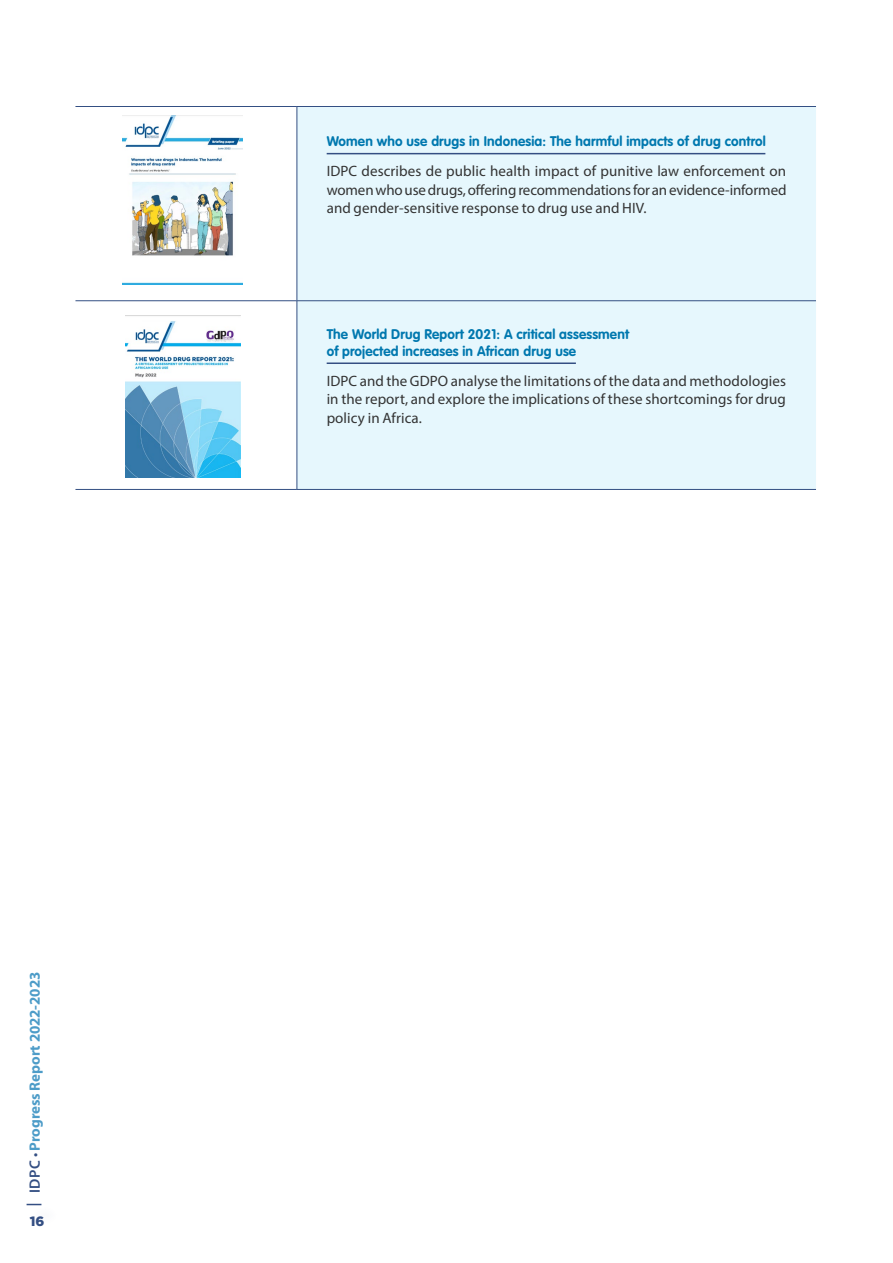
<style>
.page{position:relative;width:893px;height:1263px;background:#fff}
.page>*{position:absolute;margin:0;border:0;box-sizing:border-box;transform-origin:0 0}
.t1{font:15px/18.8px "Myriad Pro";letter-spacing:.005em;color:#333;text-align:justify}
.t2{font:700 15px "Myriad Pro";letter-spacing:-.005em;color:#4d9cc8}
.t3{font:700 13.8px/17.1px "VAG Rounded Std";letter-spacing:.01em;color:#0078af}
.t4{font:900 13.5px "Gotham";color:#344f83}
.s1{font-weight:600;color:#344f83}
.s2{font-weight:400;color:#344f83}
</style>
<div class="page">
<svg style="left:27px;top:1204px;width:14px;height:1px"></svg>
<div style="left:298px;top:107px;width:518px;height:382px;background:#e6f7fd"></div>
<hr style="left:297px;top:106px;width:519px;height:1px;background:#344f83">
<hr style="left:297px;top:300px;width:519px;height:1px;background:#344f83">
<hr style="left:297px;top:489px;width:519px;height:1px;background:#344f83">
<hr style="left:297px;top:107px;width:1px;height:194px;background:#344f83">
<hr style="left:297px;top:301px;width:1px;height:188px;background:#344f83">
<hr style="left:75px;top:106px;width:222px;height:1px;background:#344f83">
<hr style="left:75px;top:300px;width:222px;height:1px;background:#344f83">
<hr style="left:75px;top:489px;width:222px;height:1px;background:#344f83">
<hr style="left:327px;top:153px;width:438px;height:1px;background:#344f83">
<hr style="left:327px;top:362px;width:249px;height:2px;background:#344f83">
<img style="left:126px;top:321px;width:114px;height:157px">
<img style="left:123px;top:116px;width:119px;height:168px">
<p class="t2" style="left:25px;top:1193px;width:223px;rotate:-90deg"><span class="s1">IDPC</span> <span class="s2">•</span> Progress Report 2022-2023</p>
<p class="t4" style="left:30px;top:1211px;width:16px">16</p>
<p class="t3" style="left:327px;top:133px;width:441px">Women who use drugs in Indonesia: The harmful impacts of drug control</p>
<p class="t1" style="left:327px;top:161px;width:461px">IDPC describes de public health impact of punitive law enforcement on women who use drugs, offering recommendations for an evidence-informed and gender-sensitive response to drug use and HIV.</p>
<p class="t3" style="left:327px;top:326px;width:304px">The World Drug Report 2021: A critical assessment of projected increases in African drug use</p>
<p class="t1" style="left:327px;top:371px;width:461px">IDPC and the GDPO analyse the limitations of the data and methodologies in the report, and explore the implications of these shortcomings for drug policy in Africa.</p>
</div>
